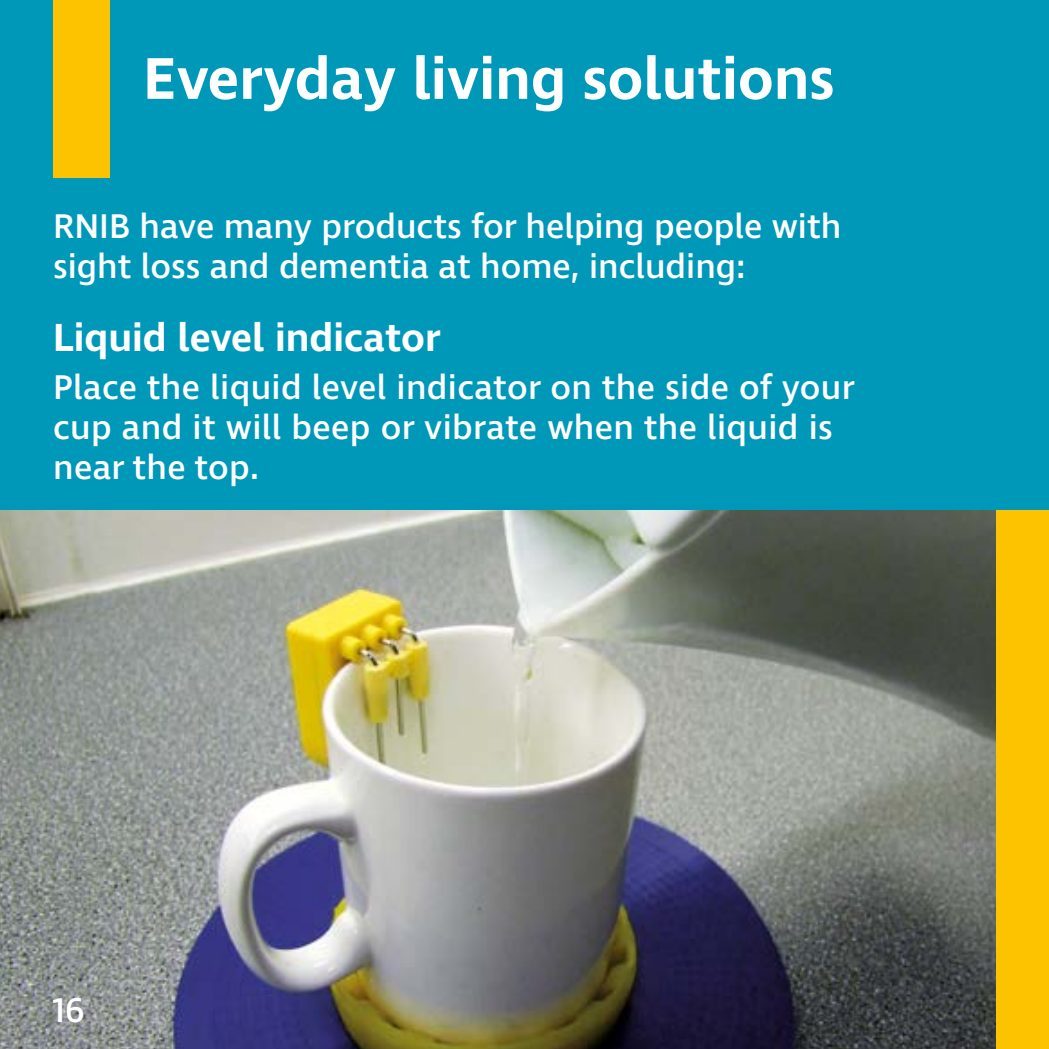
<style>
.page{position:relative;width:1049px;height:1049px;background:#0098b9}
.page>*{position:absolute;margin:0;border:0;box-sizing:border-box;transform-origin:0 0}
.h2___24pt{font:600 60px "Ingra";color:#fff}
.h3___16pt{font:600 40px "Ingra";color:#fff}
.P___Body{font:500 35px/40px "Ingra";color:#fff}
</style>
<div class="page">
<img style="left:0;top:510px;width:996px;height:539px">
<div style="left:996px;top:510px;width:53px;height:539px;background:#fdc300"></div>
<div style="left:53px;top:0;width:57px;height:178px;background:#fdc300"></div>
<h2 class="h2___24pt" style="left:143px;top:41px;width:693px">Everyday living solutions</h2>
<p class="P___Body" style="left:53px;top:208px;width:789px">RNIB have many products for helping people with sight loss and dementia at home, including:</p>
<h3 class="h3___16pt" style="left:53px;top:313px;width:389px">Liquid level indicator</h3>
<p class="P___Body" style="left:53px;top:368px;width:803px">Place the liquid level indicator on the side of your cup and it will beep or vibrate when the liquid is near the top.</p>
<p class="P___Body" style="left:52px;top:992px;width:33px">16</p>
</div>
